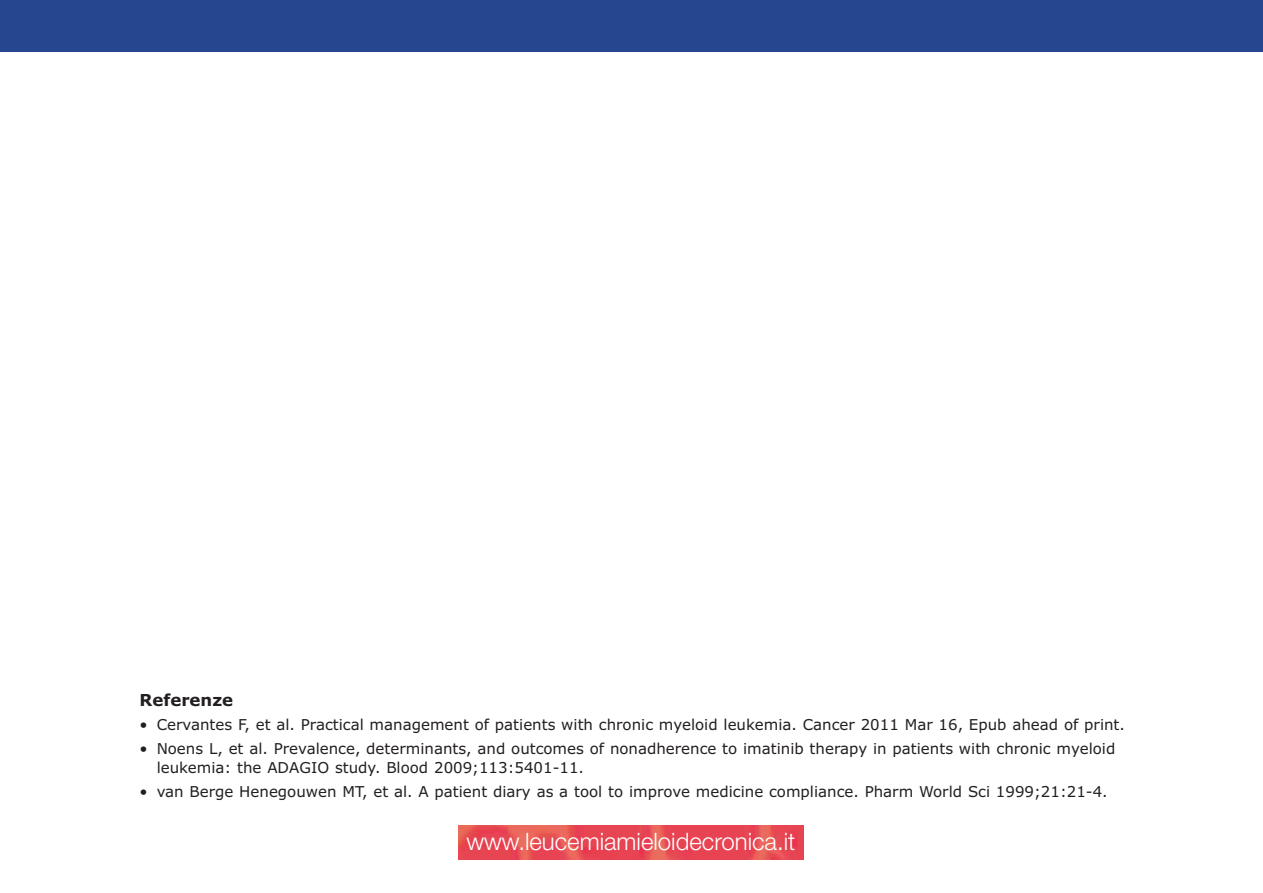
<style>
.page{position:relative;width:1263px;height:893px;background:#fff}
.page>*{position:absolute;margin:0;border:0;box-sizing:border-box;transform-origin:0 0}
.t1{font:300 24px "Helvetica Neue";color:#fff}
.t2{font:700 16.5px "Verdana";color:#231f20}
.t3{font:15px/19.5px "Verdana";color:#231f20}
</style>
<div class="page">
<div style="left:0;top:0;width:1262px;height:51px;background:#264790"></div>
<img style="left:459px;top:825px;width:344px;height:34px">
<p class="t2" style="left:140px;top:694px;width:95px">Referenze</p>
<p class="t3" style="left:140px;top:716px;width:987px">• Cervantes F, et al. Practical management of patients with chronic myeloid leukemia. Cancer 2011 Mar 16, Epub ahead of print.</p>
<p class="t3" style="left:157px;top:740px;width:960px;text-indent:-17px">• Noens L, et al. Prevalence, determinants, and outcomes of nonadherence to imatinib therapy in patients with chronic myeloid leukemia: the ADAGIO study. Blood 2009;113:5401-11.</p>
<p class="t3" style="left:140px;top:783px;width:969px">• van Berge Henegouwen MT, et al. A patient diary as a tool to improve medicine compliance. Pharm World Sci 1999;21:21-4.</p>
<h1 class="t1" style="left:466px;top:833px;width:330px">www.leucemiamieloidecronica.it</h1>
</div>
